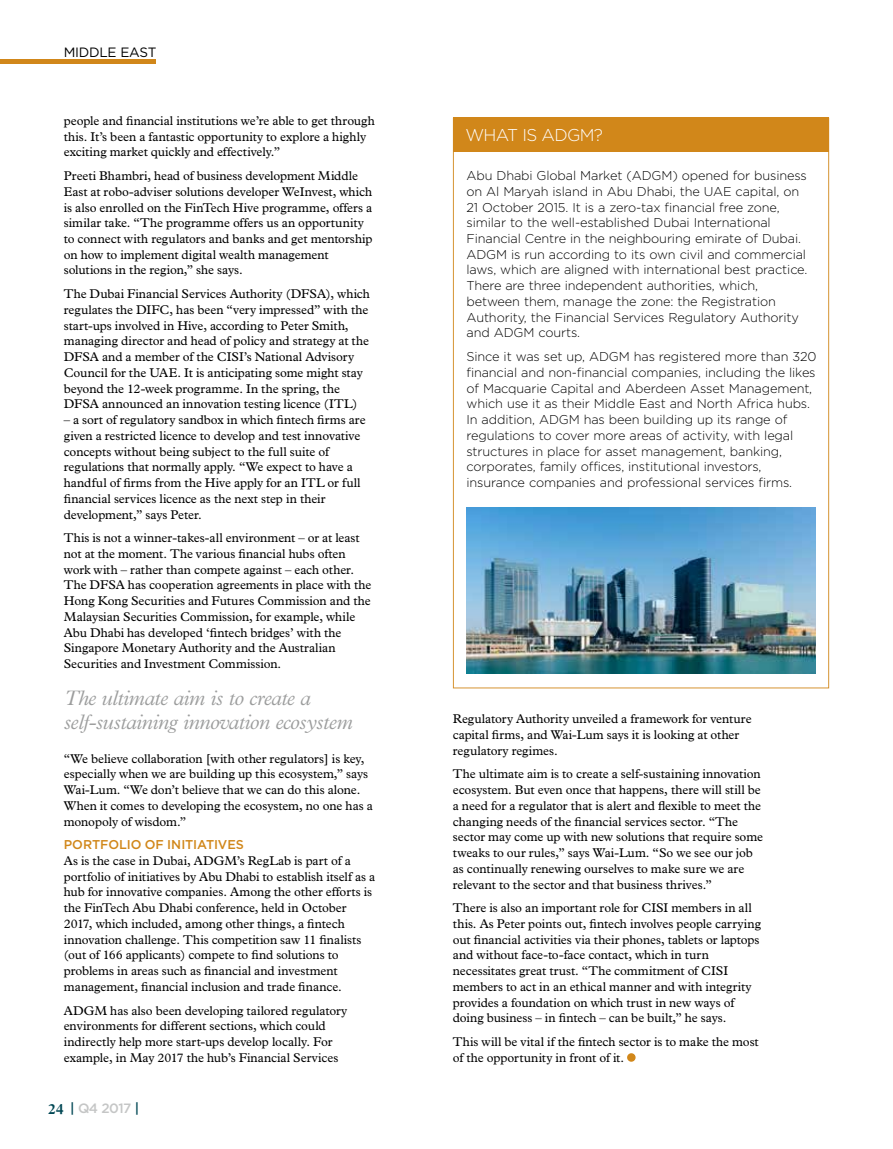
<style>
.page{position:relative;width:893px;height:1149px;background:#fff}
.page>*{position:absolute;margin:0;border:0;box-sizing:border-box;transform-origin:0 0}
.t1{font:italic 300 21px/24px "Plantin";letter-spacing:-.02em;color:#9c9d9d}
.t2{font:300 17.1px "Gotham";letter-spacing:-.04em;color:#fff}
.t3{font:700 15px "Plantin";color:#004754}
.t4{font:13.5px "Gotham";letter-spacing:-.02em;color:#000}
.t5{font:500 13.5px "Gotham";letter-spacing:-.04em;color:#c5c6c6}
.t6{font:12.75px/15.8px "Plantin";letter-spacing:-.005em;color:#000}
.t7{font:300 12.75px/15.8px "Gotham";letter-spacing:-.01em;color:#000}
.t8{font:500 12.75px "Gotham";letter-spacing:-.005em;color:#d1871a}
.s1{color:#004754}
</style>
<div class="page">
<hr style="left:0;top:60px;width:156px;height:4px;background:#d1871a">
<div style="left:453px;top:118px;width:376px;height:570px;background:#fff;border:1px solid #d1871a"></div>
<div style="left:453px;top:118px;width:375px;height:34px;background:#d1871a"></div>
<img style="left:466px;top:507px;width:349px;height:166px">
<svg style="left:627px;top:1052px;width:9px;height:9px"></svg>
<p class="t4" style="left:64px;top:44px;width:94px">MIDDLE EAST</p>
<p class="t6" style="left:64px;top:113px;width:313px">people and financial institutions we’re able to get through this. It’s been a fantastic opportunity to explore a highly exciting market quickly and effectively.”</p>
<p class="t6" style="left:64px;top:168px;width:310px">Preeti Bhambri, head of business development Middle East at robo-adviser solutions developer WeInvest, which is also enrolled on the FinTech Hive programme, offers a similar take. “The programme offers us an opportunity to connect with regulators and banks and get mentorship on how to implement digital wealth management solutions in the region,” she says.</p>
<p class="t6" style="left:64px;top:286px;width:308px">The Dubai Financial Services Authority (DFSA), which regulates the DIFC, has been “very impressed” with the start-ups involved in Hive, according to Peter Smith, managing director and head of policy and strategy at the DFSA and a member of the CISI’s National Advisory Council for the UAE. It is anticipating some might stay beyond the 12-week programme. In the spring, the DFSA announced an innovation testing licence (ITL)</p>
<p class="t6" style="left:64px;top:411px;width:303px">– a sort of regulatory sandbox in which fintech firms are given a restricted licence to develop and test innovative concepts without being subject to the full suite of regulations that normally apply. “We expect to have a handful of firms from the Hive apply for an ITL or full financial services licence as the next step in their development,” says Peter.</p>
<p class="t6" style="left:64px;top:529px;width:309px">This is not a winner-takes-all environment – or at least not at the moment. The various financial hubs often work with – rather than compete against – each other.<br>The DFSA has cooperation agreements in place with the Hong Kong Securities and Futures Commission and the Malaysian Securities Commission, for example, while Abu Dhabi has developed ‘fintech bridges’ with the Singapore Monetary Authority and the Australian Securities and Investment Commission.</p>
<h1 class="t1" style="left:64px;top:686px;width:290px">The ultimate aim is to create a self-sustaining innovation ecosystem</h1>
<p class="t6" style="left:64px;top:750px;width:310px">“We believe collaboration [with other regulators] is key, especially when we are building up this ecosystem,” says Wai-Lum. “We don’t believe that we can do this alone.<br>When it comes to developing the ecosystem, no one has a monopoly of wisdom.”</p>
<p class="t8" style="left:64px;top:837px;width:182px">PORTFOLIO OF INITIATIVES</p>
<p class="t6" style="left:64px;top:852px;width:313px">As is the case in Dubai, ADGM’s RegLab is part of a portfolio of initiatives by Abu Dhabi to establish itself as a hub for innovative companies. Among the other efforts is the FinTech Abu Dhabi conference, held in October 2017, which included, among other things, a fintech innovation challenge. This competition saw 11 finalists (out of 166 applicants) compete to find solutions to problems in areas such as financial and investment management, financial inclusion and trade finance.</p>
<p class="t6" style="left:64px;top:1001px;width:285px">ADGM has also been developing tailored regulatory environments for different sections, which could indirectly help more start-ups develop locally. For example, in May 2017 the hub’s Financial Services</p>
<p class="t3" style="left:48px;top:1099px;width:17px">24</p>
<p class="t5" style="left:70px;top:1100px;width:71px"><span class="s1">|</span> Q4 2017 <span class="s1">|</span></p>
<h2 class="t2" style="left:465px;top:126px;width:139px">WHAT IS ADGM?</h2>
<p class="t7" style="left:466px;top:167px;width:342px">Abu Dhabi Global Market (ADGM) opened for business on Al Maryah island in Abu Dhabi, the UAE capital, on 21 October 2015. It is a zero-tax financial free zone, similar to the well-established Dubai International Financial Centre in the neighbouring emirate of Dubai.<br>ADGM is run according to its own civil and commercial laws, which are aligned with international best practice.<br>There are three independent authorities, which, between them, manage the zone: the Registration Authority, the Financial Services Regulatory Authority and ADGM courts.</p>
<p class="t7" style="left:466px;top:348px;width:352px">Since it was set up, ADGM has registered more than 320 financial and non-financial companies, including the likes of Macquarie Capital and Aberdeen Asset Management, which use it as their Middle East and North Africa hubs.<br>In addition, ADGM has been building up its range of regulations to cover more areas of activity, with legal structures in place for asset management, banking, corporates, family offices, institutional investors, insurance companies and professional services firms.</p>
<p class="t6" style="left:453px;top:710px;width:300px">Regulatory Authority unveiled a framework for venture capital firms, and Wai-Lum says it is looking at other regulatory regimes.</p>
<p class="t6" style="left:453px;top:765px;width:312px">The ultimate aim is to create a self-sustaining innovation ecosystem. But even once that happens, there will still be a need for a regulator that is alert and flexible to meet the changing needs of the financial services sector. “The sector may come up with new solutions that require some tweaks to our rules,” says Wai-Lum. “So we see our job as continually renewing ourselves to make sure we are relevant to the sector and that business thrives.”</p>
<p class="t6" style="left:453px;top:899px;width:310px">There is also an important role for CISI members in all this. As Peter points out, fintech involves people carrying out financial activities via their phones, tablets or laptops and without face-to-face contact, which in turn necessitates great trust. “The commitment of CISI members to act in an ethical manner and with integrity provides a foundation on which trust in new ways of doing business – in fintech – can be built,” he says.</p>
<p class="t6" style="left:453px;top:1033px;width:307px">This will be vital if the fintech sector is to make the most of the opportunity in front of it.</p>
</div>
